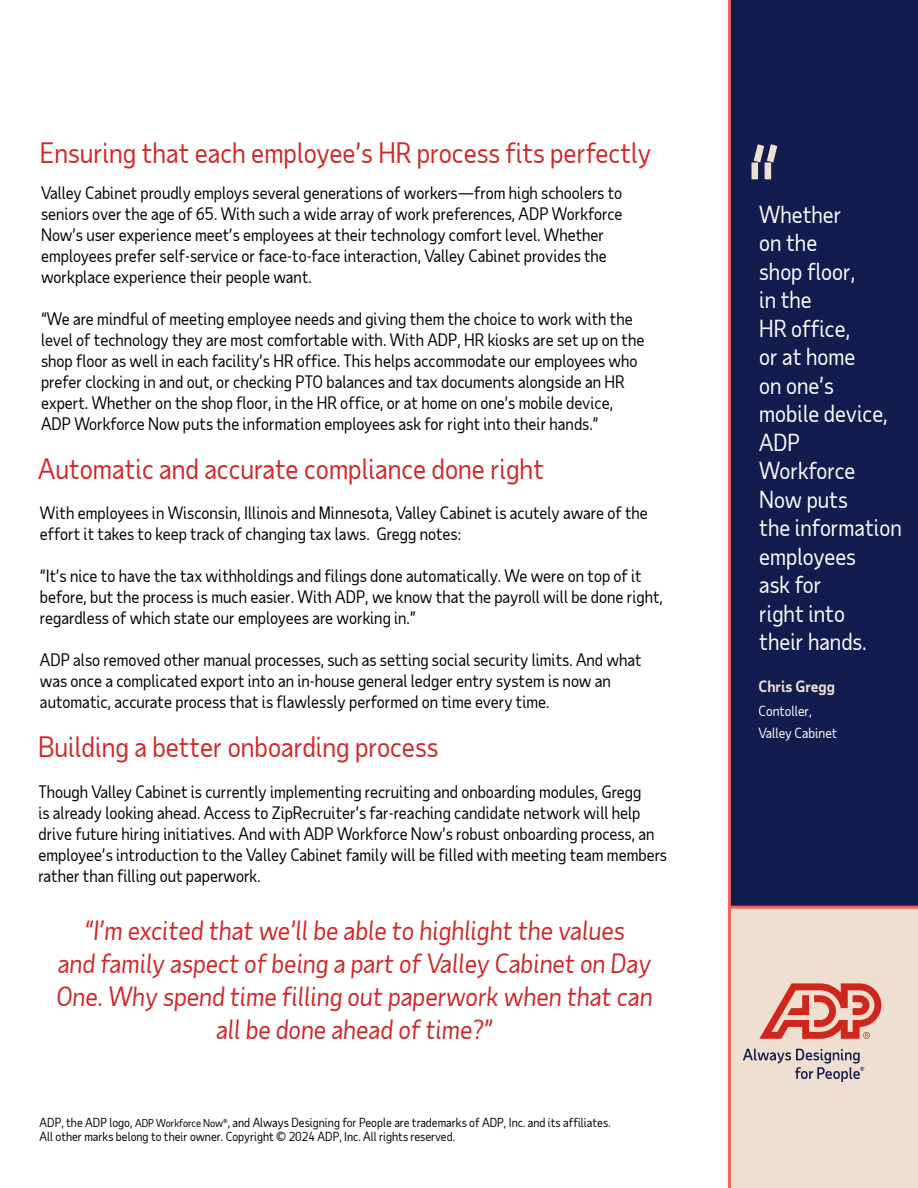
<style>
.page{position:relative;width:918px;height:1188px;background:#fff}
.page>*{position:absolute;margin:0;border:0;box-sizing:border-box;transform-origin:0 0}
.t1{font:27px "Taub Sans";color:#d02827}
.t2{font:italic 25.5px/33px "Taub Sans";color:#d02728;text-align:center}
.t3{font:22.5px/28.5px "Taub Sans";color:#fff}
.t4{font:16.5px/21px "Taub Sans";color:#000101}
.t5{font:700 15px "Taub Sans";color:#efdfd1}
.t6{font:13.5px/22.5px "Taub Sans";color:#fff}
.t7{font:12px/13.5px "Taub Sans";color:#000101}
.s1{font-size:10.5px}
</style>
<div class="page">
<div style="left:730px;top:0;width:188px;height:907px;background:#121c4e"></div>
<div style="left:729px;top:908px;width:189px;height:280px;background:#efdfd1"></div>
<svg style="left:759px;top:983px;width:122px;height:56px"></svg>
<svg style="left:743px;top:1049px;width:121px;height:33px"></svg>
<hr style="left:728px;top:0;width:3px;height:1188px;background:#f1645d">
<hr style="left:729px;top:906px;width:189px;height:3px;background:#f1645d">
<svg style="left:752px;top:144px;width:25px;height:35px"></svg>
<h1 class="t1" style="left:40px;top:136px;width:613px">Ensuring that each employee’s HR process fits perfectly</h1>
<p class="t4" style="left:41px;top:182px;width:583px">Valley Cabinet proudly employs several generations of workers—from high schoolers to seniors over the age of 65. With such a wide array of work preferences, ADP Workforce Now’s user experience meet’s employees at their technology comfort level. Whether employees prefer self-service or face-to-face interaction, Valley Cabinet provides the workplace experience their people want.</p>
<p class="t4" style="left:41px;top:308px;width:605px">“We are mindful of meeting employee needs and giving them the choice to work with the level of technology they are most comfortable with. With ADP, HR kiosks are set up on the shop floor as well in each facility’s HR office. This helps accommodate our employees who prefer clocking in and out, or checking PTO balances and tax documents alongside an HR expert. Whether on the shop floor, in the HR office, or at home on one’s mobile device, ADP Workforce Now puts the information employees ask for right into their hands.”</p>
<h1 class="t1" style="left:38px;top:451px;width:507px">Automatic and accurate compliance done right</h1>
<p class="t4" style="left:40px;top:502px;width:610px">With employees in Wisconsin, Illinois and Minnesota, Valley Cabinet is acutely aware of the effort it takes to keep track of changing tax laws. Gregg notes:</p>
<p class="t4" style="left:40px;top:565px;width:625px">“It’s nice to have the tax withholdings and filings done automatically. We were on top of it before, but the process is much easier. With ADP, we know that the payroll will be done right, regardless of which state our employees are working in.”</p>
<p class="t4" style="left:40px;top:649px;width:603px">ADP also removed other manual processes, such as setting social security limits. And what was once a complicated export into an in-house general ledger entry system is now an automatic, accurate process that is flawlessly performed on time every time.</p>
<h1 class="t1" style="left:38px;top:730px;width:402px">Building a better onboarding process</h1>
<p class="t4" style="left:38px;top:781px;width:630px">Though Valley Cabinet is currently implementing recruiting and onboarding modules, Gregg<br>is already looking ahead. Access to ZipRecruiter’s far-reaching candidate network will help drive future hiring initiatives. And with ADP Workforce Now’s robust onboarding process, an employee’s introduction to the Valley Cabinet family will be filled with meeting team members rather than filling out paperwork.</p>
<h2 class="t2" style="left:57px;top:913px;width:598px">“I’m excited that we’ll be able to highlight the values<br>and family aspect of being a part of Valley Cabinet on Day One. Why spend time filling out paperwork when that can all be done ahead of time?”</h2>
<p class="t7" style="left:40px;top:1116px;width:573px">ADP, the ADP logo, <span class="s1">ADP Workforce Now®</span>, and Always Designing for People are trademarks of ADP, Inc. and its affiliates.<br>All other marks belong to their owner. Copyright © 2024 ADP, Inc. All rights reserved.</p>
<h3 class="t3" style="left:759px;top:200px;width:144px">Whether<br>on the<br>shop floor,<br>in the<br>HR office,<br>or at home<br>on one’s<br>mobile device,<br>ADP<br>Workforce<br>Now puts<br>the information employees<br>ask for<br>right into<br>their hands.</h3>
<p class="t5" style="left:759px;top:676px;width:78px">Chris Gregg</p>
<p class="t6" style="left:759px;top:699px;width:80px">Contoller,<br>Valley Cabinet</p>
</div>
